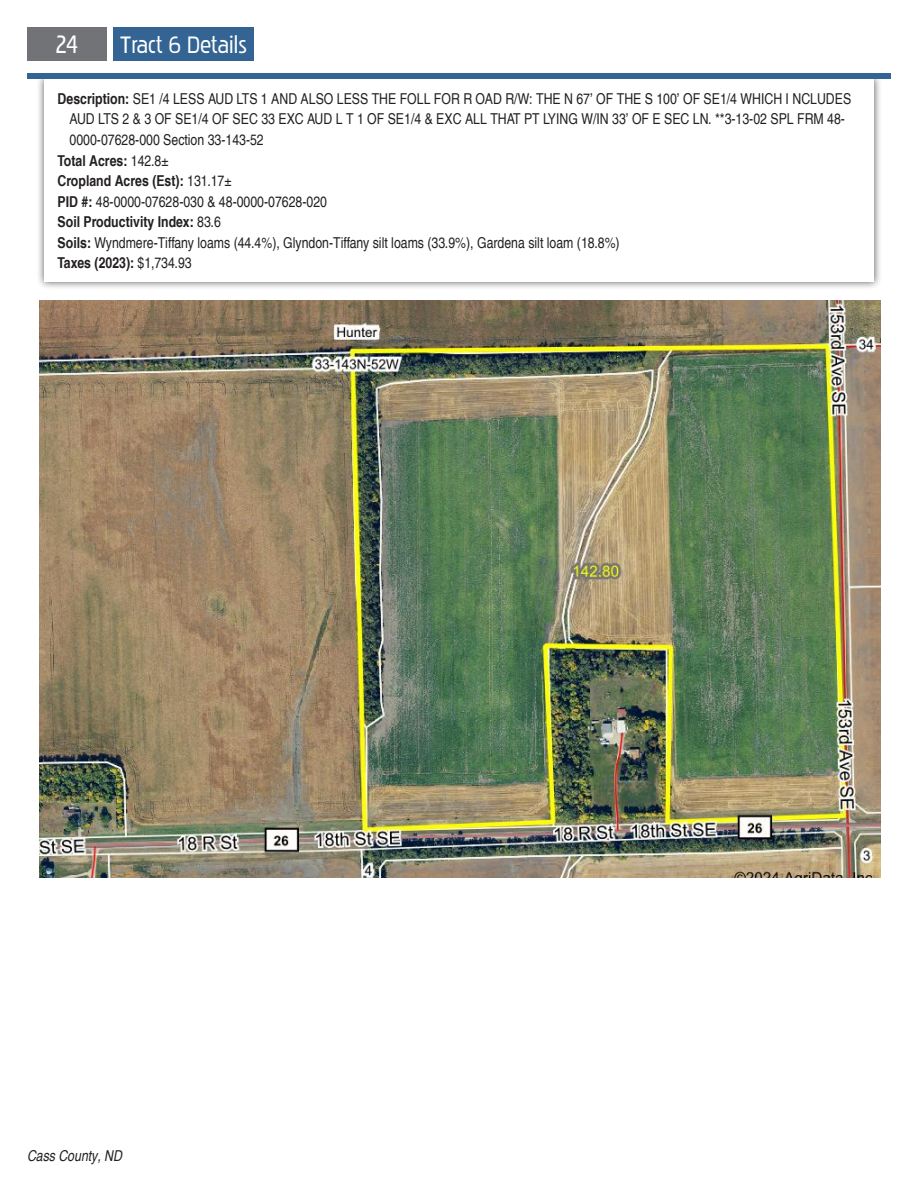
<style>
.page{position:relative;width:918px;height:1188px;background:#fff}
.page>*{position:absolute;margin:0;border:0;box-sizing:border-box;transform-origin:0 0}
.t1{font:25.5px "Pakenham Rg";color:#fff}
.Plain_Text{font:24px "Pakenham Rg";color:#fff}
.t2{font:condensed 15px/20.5px "Helvetica LT Pro";color:#231f20}
.t3{font:700 condensed 15px "Helvetica LT Pro";color:#231f20}
.t4{font:italic condensed 15px "Helvetica LT Pro";color:#231f20}
.s1{font-weight:700}
.s2{font-weight:400}
</style>
<div class="page">
<div style="left:27px;top:27px;width:79px;height:33px;background:#727376"></div>
<div style="left:114px;top:27px;width:140px;height:33px;background:#336493"></div>
<div style="left:36px;top:71px;width:846px;height:219px;background:#231f20;opacity:.75"></div>
<div style="left:44px;top:79px;width:830px;height:203px;background:#fff"></div>
<div style="left:27px;top:73px;width:864px;height:6px;background:#336493"></div>
<img style="left:40px;top:300px;width:840px;height:578px">
<h1 class="t1" style="left:55px;top:29px;width:24px">24</h1>
<p class="Plain_Text" style="left:120px;top:30px;width:128px">Tract 6 Details</p>
<p class="t2" style="left:70px;top:88px;width:783px;text-indent:-12px"><span class="s1">Description:</span> SE1 /4 LESS AUD LTS 1 AND ALSO LESS THE FOLL FOR R OAD R/W: THE N 67’ OF THE S 100’ OF SE1/4 WHICH I NCLUDES<br>AUD LTS 2 &amp; 3 OF SE1/4 OF SEC 33 EXC AUD L T 1 OF SE1/4 &amp; EXC ALL THAT PT LYING W/IN 33’ OF E SEC LN. **3-13-02 SPL FRM 48-<br>0000-07628-000 Section 33-143-52</p>
<p class="t3" style="left:58px;top:151px;width:112px">Total Acres: <span class="s2">142.8±</span></p>
<p class="t3" style="left:58px;top:172px;width:176px">Cropland Acres (Est): <span class="s2">131.17±</span></p>
<p class="t2" style="left:58px;top:191px;width:271px"><span class="s1">PID #:</span> 48-0000-07628-030 &amp; 48-0000-07628-020</p>
<p class="t3" style="left:58px;top:213px;width:165px">Soil Productivity Index: <span class="s2">83.6</span></p>
<p class="t2" style="left:58px;top:232px;width:564px"><span class="s1">Soils:</span> Wyndmere-Tiffany loams (44.4%), Glyndon-Tiffany silt loams (33.9%), Gardena silt loam (18.8%)</p>
<p class="t3" style="left:58px;top:254px;width:136px">Taxes (2023): <span class="s2">$1,734.93</span></p>
<p class="t4" style="left:27px;top:1147px;width:97px">Cass County, ND</p>
</div>
